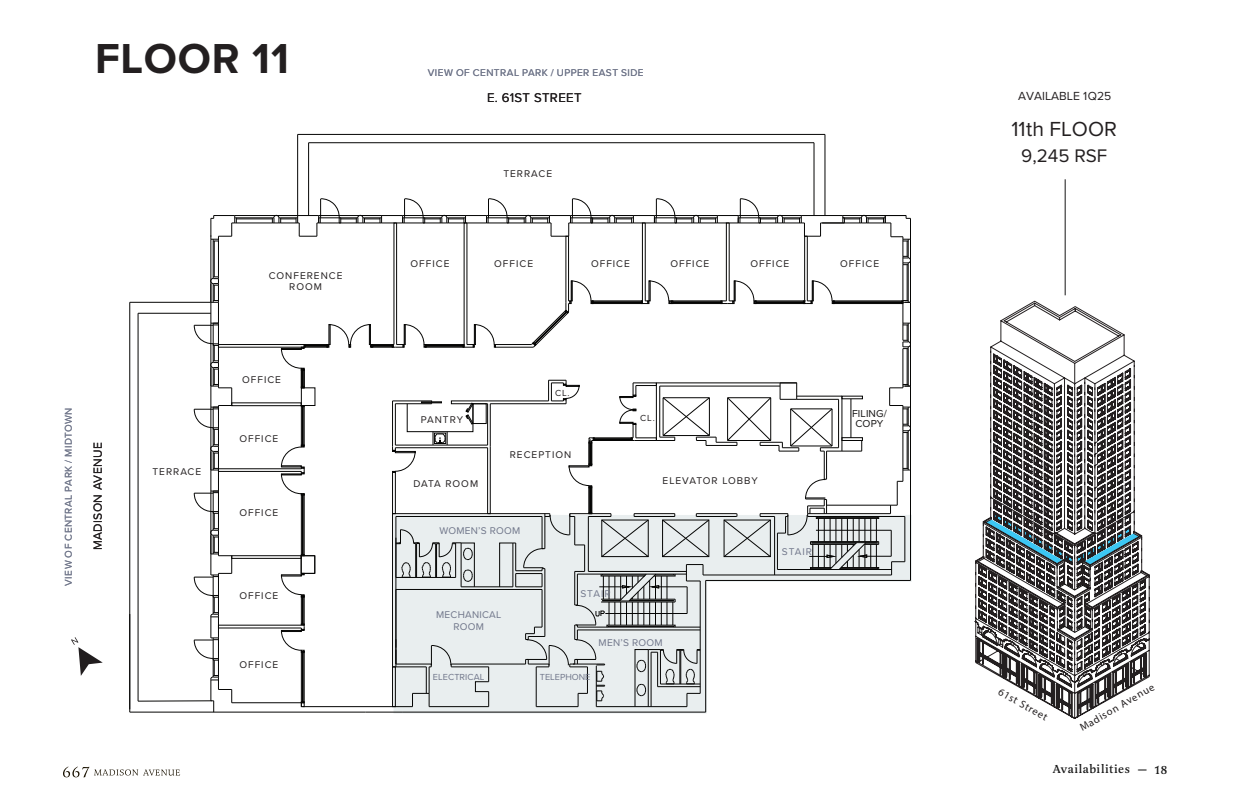
<style>
.page{position:relative;width:1242px;height:810px;background:#fff}
.page>*{position:absolute;margin:0;border:0;box-sizing:border-box;transform-origin:0 0}
.t1{font:700 43.5px "Proxima Nova";letter-spacing:.015em;color:#231f20}
.t2{font:21.1px "Proxima Nova";color:#231f20}
.t3{font:18.9px "Proxima Nova";color:#231f20}
.t4{font:13.1px "Proxima Nova";letter-spacing:.03em;color:#211d1e}
.t5{font:12.1px "Proxima Nova";color:#231f20}
.t6{font:12.1px "Proxima Nova";letter-spacing:.03em;color:#211d1e}
.t7{font:500 12px "Latienne Pro";letter-spacing:.04em;color:#171717}
.t8{font:10.6px "Myriad Pro";color:#231f20}
.t9{font:10.4px/10.1px "Proxima Nova";letter-spacing:.015em;color:#161515;text-align:center}
.t10{font:10.1px/10.9px "Proxima Nova";letter-spacing:.1em;color:#231f20;text-align:center}
.t11{font:10.1px "Proxima Nova";letter-spacing:.045em;color:#70768a}
.t12{font:10.1px/12.3px "Proxima Nova";letter-spacing:.025em;color:#70768a;text-align:center}
.t13{font:10.1px "Proxima Nova";letter-spacing:.08em;color:#231f20}
.t14{font:9.1px "Proxima Nova";color:#70768a}
.t15{font:9.1px "Proxima Nova";color:#231f20}
</style>
<div class="page">
<hr style="left:1065px;top:179px;width:1px;height:116px;background:#161515">
<svg style="left:975px;top:301px;width:175px;height:418px"></svg>
<svg style="left:1059px;top:626px;width:31px;height:6px"></svg>
<svg style="left:1059px;top:584px;width:29px;height:6px"></svg>
<svg style="left:71px;top:637px;width:32px;height:39px"></svg>
<hr style="left:402px;top:712px;width:304px;height:1px;background:#050504">
<hr style="left:365px;top:712px;width:37px;height:1px;background:#050504">
<hr style="left:214px;top:712px;width:151px;height:1px;background:#050504">
<hr style="left:298px;top:134px;width:527px;height:1px;background:#050504">
<hr style="left:309px;top:143px;width:505px;height:1px;background:#050504">
<hr style="left:297px;top:134px;width:1px;height:82px;background:#050504">
<hr style="left:308px;top:143px;width:1px;height:73px;background:#050504">
<hr style="left:130px;top:302px;width:81px;height:1px;background:#050504">
<hr style="left:130px;top:302px;width:1px;height:407px;background:#050504">
<hr style="left:130px;top:614px;width:1px;height:98px;background:#050504">
<hr style="left:130px;top:712px;width:84px;height:1px;background:#050504">
<hr style="left:825px;top:134px;width:1px;height:82px;background:#050504">
<hr style="left:814px;top:143px;width:1px;height:73px;background:#050504">
<svg style="left:138px;top:199px;width:773px;height:513px"></svg>
<hr style="left:851px;top:399px;width:1px;height:39px;background:#050504">
<svg style="left:63px;top:767px;width:117px;height:10px"></svg>
<h1 class="t1" style="left:95px;top:26px;width:196px">FLOOR 11</h1>
<p class="t11" style="left:61px;top:586px;width:180px;rotate:-90deg">VIEW OF CENTRAL PARK / MIDTOWN</p>
<p class="t6" style="left:89px;top:550px;width:110px;rotate:-90deg">MADISON AVENUE</p>
<p class="t10" style="left:153px;top:466px;width:50px">TERRACE</p>
<p class="t10" style="left:269px;top:270px;width:75px">CONFERENCE<br>ROOM</p>
<p class="t10" style="left:242px;top:374px;width:40px">OFFICE</p>
<p class="t10" style="left:239px;top:433px;width:40px">OFFICE</p>
<p class="t10" style="left:239px;top:506px;width:40px">OFFICE</p>
<p class="t10" style="left:239px;top:590px;width:40px">OFFICE</p>
<p class="t10" style="left:239px;top:659px;width:40px">OFFICE</p>
<p class="t11" style="left:428px;top:65px;width:217px">VIEW OF CENTRAL PARK / UPPER EAST SIDE</p>
<p class="t4" style="left:487px;top:88px;width:96px">E. 61ST STREET</p>
<p class="t10" style="left:503px;top:168px;width:50px">TERRACE</p>
<p class="t10" style="left:411px;top:258px;width:40px">OFFICE</p>
<p class="t10" style="left:591px;top:258px;width:40px">OFFICE</p>
<p class="t10" style="left:670px;top:258px;width:40px">OFFICE</p>
<p class="t10" style="left:750px;top:258px;width:40px">OFFICE</p>
<p class="t10" style="left:840px;top:258px;width:40px">OFFICE</p>
<p class="t10" style="left:494px;top:258px;width:40px">OFFICE</p>
<p class="t10" style="left:421px;top:414px;width:44px">PANTRY</p>
<p class="t13" style="left:413px;top:476px;width:66px">DATA ROOM</p>
<p class="t15" style="left:555px;top:386px;width:16px">CL.</p>
<p class="t10" style="left:510px;top:449px;width:63px">RECEPTION</p>
<p class="t12" style="left:439px;top:524px;width:82px">WOMEN’S ROOM</p>
<p class="t15" style="left:640px;top:411px;width:16px">CL.</p>
<p class="t10" style="left:663px;top:474px;width:97px">ELEVATOR LOBBY</p>
<p class="t12" style="left:436px;top:608px;width:67px">MECHANICAL<br>ROOM</p>
<p class="t11" style="left:580px;top:586px;width:32px">STAIR</p>
<p class="t11" style="left:599px;top:635px;width:65px">MEN’S ROOM</p>
<p class="t14" style="left:433px;top:670px;width:53px">ELECTRICAL</p>
<p class="t14" style="left:540px;top:670px;width:52px">TELEPHONE</p>
<p class="t11" style="left:782px;top:544px;width:32px">STAIR</p>
<p class="t9" style="left:852px;top:408px;width:36px">FILING/<br>COPY</p>
<p class="t5" style="left:1018px;top:87px;width:95px">AVAILABLE 1Q25</p>
<h2 class="t2" style="left:1011px;top:113px;width:107px">11th FLOOR</h2>
<h3 class="t3" style="left:1021px;top:142px;width:88px">9,245 RSF</h3>
<p class="t8" style="left:1002px;top:685px;width:56px;rotate:30deg">61st Street</p>
<p class="t8" style="left:1077px;top:723px;width:86px;rotate:-30deg">Madison Avenue</p>
<p class="t7" style="left:1053px;top:762px;width:116px">Availabilities — 18</p>
</div>
